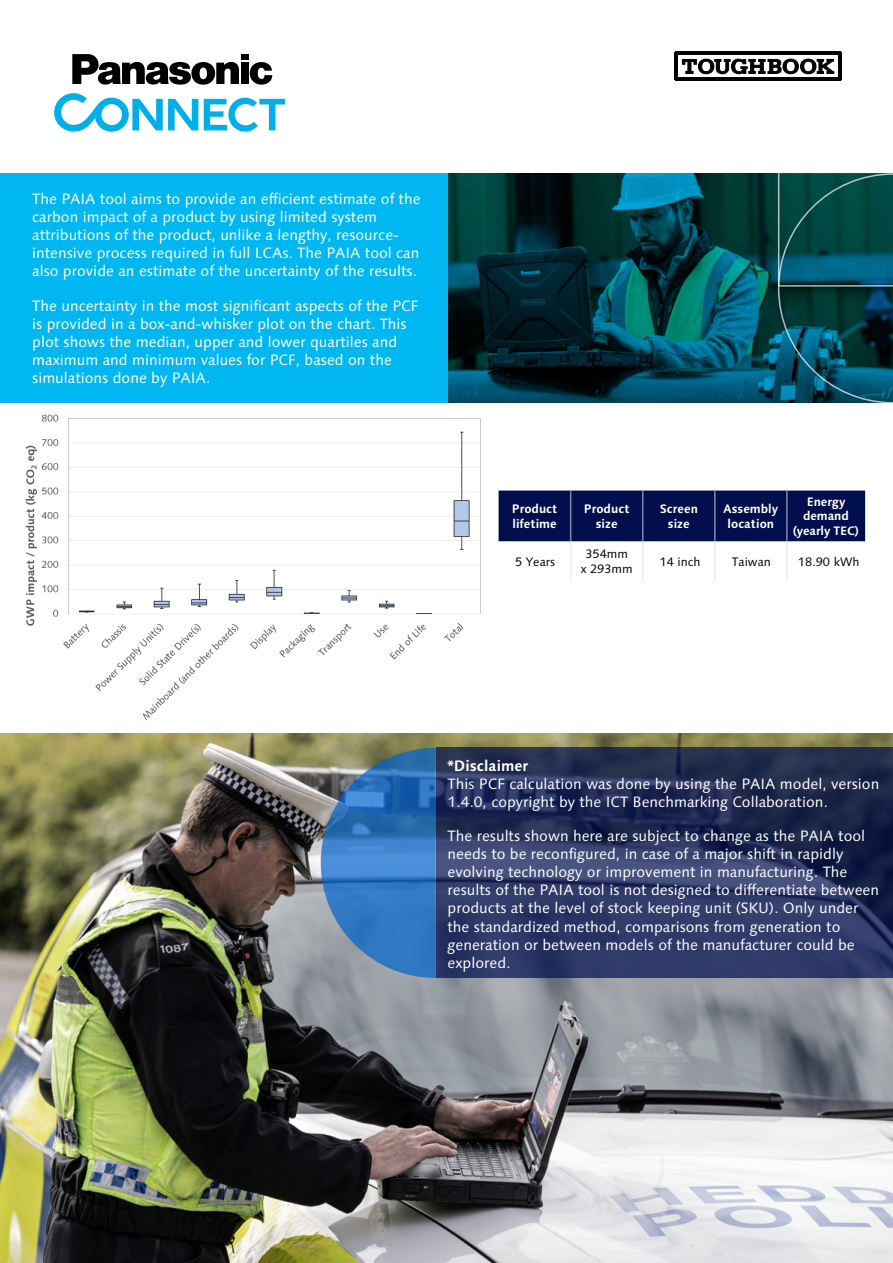
<style>
.page{position:relative;width:893px;height:1263px;background:#fff}
.page>*{position:absolute;margin:0;border:0;box-sizing:border-box;transform-origin:0 0}
.t1{font:15px/18px "Syntax Next LT Pro";color:#fff}
.t2{font:700 15px "Syntax Next LT Pro";color:#fff}
.t3{font:700 12.3px/14.7px "Syntax Next LT Pro";color:#fff;text-align:center}
.t4{font:12.3px/14.7px "Syntax Next LT Pro";color:#000;text-align:center}
</style>
<div class="page">
<img style="left:0;top:733px;width:893px;height:530px">
<div style="left:0;top:173px;width:893px;height:229px;background:#00b7f1"></div>
<img style="left:448px;top:174px;width:329px;height:229px">
<div style="left:241px;top:54px;width:8px;height:6px;background:#000"></div>
<svg style="left:250px;top:62px;width:22px;height:23px"></svg>
<div style="left:241px;top:63px;width:8px;height:21px;background:#000"></div>
<svg style="left:72px;top:54px;width:167px;height:31px"></svg>
<svg style="left:204px;top:98px;width:81px;height:34px"></svg>
<svg style="left:54px;top:93px;width:144px;height:39px"></svg>
<svg style="left:675px;top:51px;width:167px;height:30px"></svg>
<svg style="left:777px;top:173px;width:116px;height:230px;background:#054b53"></svg>
<div style="left:499px;top:490px;width:366px;height:52px;background:#000e4e"></div>
<hr style="left:570px;top:490px;width:1px;height:51px;background:#8086a7">
<hr style="left:642px;top:490px;width:1px;height:51px;background:#8086a7">
<hr style="left:714px;top:490px;width:2px;height:51px;background:#8086a7">
<hr style="left:786px;top:490px;width:2px;height:51px;background:#8086a7">
<hr style="left:570px;top:541px;width:1px;height:40px;background:#ededed">
<hr style="left:642px;top:541px;width:1px;height:40px;background:#ededed">
<hr style="left:714px;top:541px;width:2px;height:40px;background:#ededed">
<hr style="left:786px;top:541px;width:2px;height:40px;background:#ededed">
<svg style="left:437px;top:748px;width:456px;height:230px;background:#29345d"></svg>
<svg style="left:321px;top:748px;width:115px;height:230px;background:#467db4"></svg>
<img style="left:25px;top:414px;width:456px;height:307px">
<p class="t1" style="left:32px;top:190px;width:390px">The PAIA tool aims to provide an efficient estimate of the carbon impact of a product by using limited system attributions of the product, unlike a lengthy, resource&shy;intensive process required in full LCAs. The PAIA tool can also provide an estimate of the uncertainty of the results.</p>
<p class="t1" style="left:32px;top:296px;width:388px">The uncertainty in the most significant aspects of the PCF is provided in a box-and-whisker plot on the chart. This plot shows the median, upper and lower quartiles and maximum and minimum values for PCF, based on the simulations done by PAIA.</p>
<p class="t3" style="left:512px;top:501px;width:47px;text-align:left">Product lifetime</p>
<p class="t3" style="left:584px;top:501px;width:47px">Product size</p>
<p class="t3" style="left:660px;top:501px;width:40px">Screen size</p>
<p class="t3" style="left:723px;top:501px;width:56px">Assembly location</p>
<p class="t3" style="left:793px;top:494px;width:68px">Energy demand (yearly TEC)</p>
<p class="t4" style="left:515px;top:554px;width:42px">5 Years</p>
<p class="t4" style="left:581px;top:547px;width:54px">354mm<br>x 293mm</p>
<p class="t4" style="left:660px;top:554px;width:43px">14 inch</p>
<p class="t4" style="left:732px;top:554px;width:41px">Taiwan</p>
<p class="t4" style="left:798px;top:554px;width:63px">18.90 kWh</p>
<p class="t2" style="left:448px;top:756px;width:82px">*Disclaimer</p>
<p class="t1" style="left:448px;top:775px;width:433px">This PCF calculation was done by using the PAIA model, version<br>1.4.0, copyright by the ICT Benchmarking Collaboration.</p>
<p class="t1" style="left:448px;top:827px;width:433px">The results shown here are subject to change as the PAIA tool needs to be reconfigured, in case of a major shift in rapidly evolving technology or improvement in manufacturing. The results of the PAIA tool is not designed to differentiate between products at the level of stock keeping unit (SKU). Only under the standardized method, comparisons from generation to generation or between models of the manufacturer could be explored.</p>
</div>
